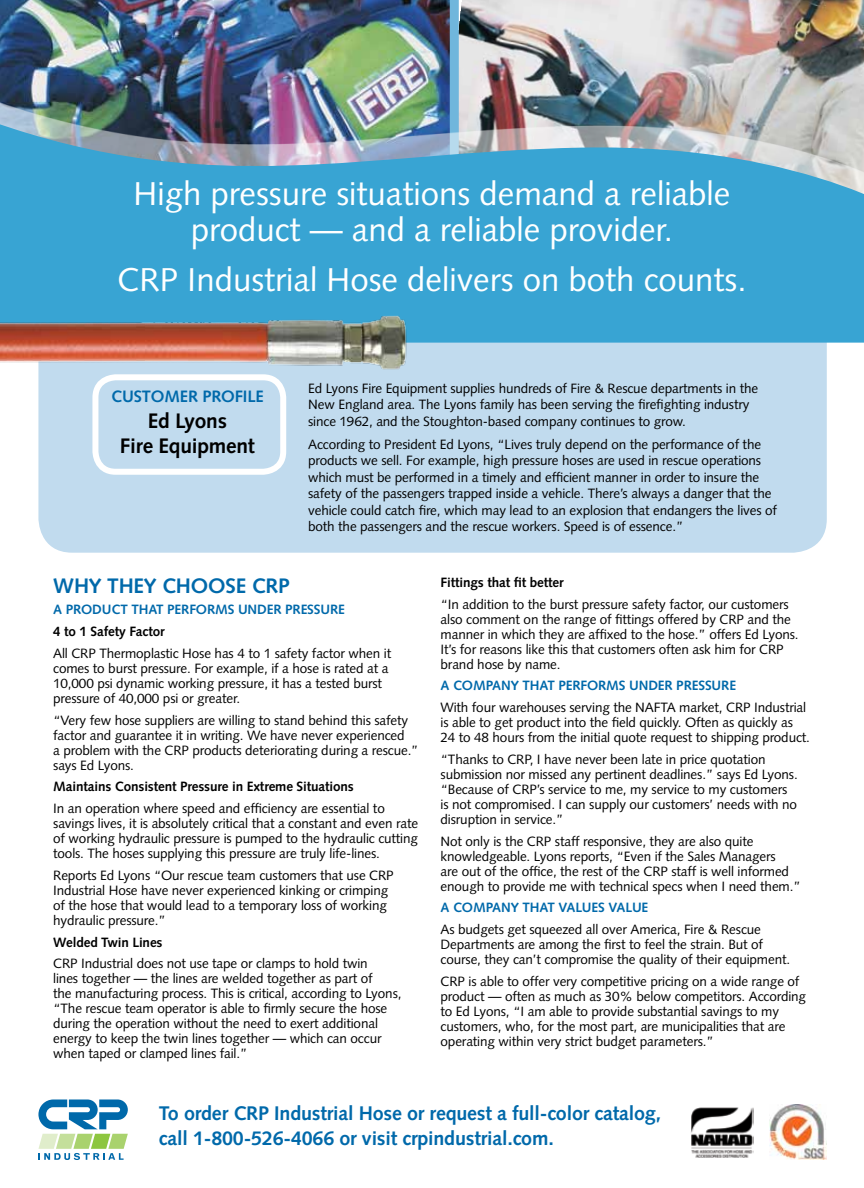
<style>
.page{position:relative;width:864px;height:1188px;background:#fff}
.page>*{position:absolute;margin:0;border:0;box-sizing:border-box;transform-origin:0 0}
.t1{font:33px/36px "Syntax LT Std";color:#fff;text-align:center}
.t2{font:700 21px/25.5px "Syntax LT Std";letter-spacing:-.01em;color:#000;text-align:center}
.t3{font:700 21px "Syntax LT Std";letter-spacing:-.01em;color:#0069aa}
.t4{font:700 19.8px/25.3px "Syntax LT Std";letter-spacing:-.01em;color:#0069aa}
.t5{font:700 16.5px "Syntax LT Std";letter-spacing:-.01em;color:#0069aa}
.t6{font:13.5px/15px "Syntax LT Std";letter-spacing:-.01em;color:#000}
.t7{font:700 13.5px "Syntax LT Std";letter-spacing:-.01em;color:#000}
.t8{font:700 13.5px "Syntax LT Std";letter-spacing:-.01em;color:#0069aa}
</style>
<div class="page">
<div style="left:38px;top:264px;width:789px;height:289px;background:#c1dbee;border-radius:34px"></div>
<img style="left:0;top:0;width:450px;height:99px">
<img style="left:459px;top:0;width:405px;height:99px">
<div style="left:450px;top:0;width:9px;height:205px;background:#70b6dc"></div>
<div style="left:0;top:99px;width:864px;height:222px;background:#fff;opacity:.5"></div>
<svg style="left:0;top:121px;width:864px;height:222px;background:#4ba4cc"></svg>
<img style="left:0;top:305px;width:429px;height:76px">
<div style="left:92px;top:374px;width:194px;height:101px;border:6px solid #fff;border-radius:20px"></div>
<svg style="left:38px;top:1100px;width:90px;height:60px"></svg>
<img style="left:691px;top:1107px;width:63px;height:51px">
<img style="left:769px;top:1104px;width:58px;height:55px">
<h1 class="t1" style="left:134px;top:176px;width:598px">High pressure situations demand a reliable product — and a reliable provider.</h1>
<h1 class="t1" style="left:117px;top:261px;width:631px">CRP Industrial Hose delivers on both counts.</h1>
<p class="t5" style="left:111px;top:387px;width:154px">CUSTOMER PROFILE</p>
<h2 class="t2" style="left:120px;top:408px;width:136px">Ed Lyons<br>Fire Equipment</h2>
<p class="t6" style="left:308px;top:380px;width:451px;line-height:16.5px">Ed Lyons Fire Equipment supplies hundreds of Fire &amp; Rescue departments in the<br>New England area. The Lyons family has been serving the firefighting industry since 1962, and the Stoughton-based company continues to grow.</p>
<p class="t6" style="left:308px;top:436px;width:470px;line-height:16.5px">According to President Ed Lyons, “Lives truly depend on the performance of the products we sell. For example, high pressure hoses are used in rescue operations which must be performed in a timely and efficient manner in order to insure the safety of the passengers trapped inside a vehicle. There’s always a danger that the vehicle could catch fire, which may lead to an explosion that endangers the lives of both the passengers and the rescue workers. Speed is of essence.”</p>
<h2 class="t3" style="left:53px;top:573px;width:238px">WHY THEY CHOOSE CRP</h2>
<p class="t8" style="left:53px;top:602px;width:293px">A PRODUCT THAT PERFORMS UNDER PRESSURE</p>
<p class="t7" style="left:53px;top:624px;width:113px">4 to 1 Safety Factor</p>
<p class="t6" style="left:53px;top:646px;width:339px">All CRP Thermoplastic Hose has 4 to 1 safety factor when it comes to burst pressure. For example, if a hose is rated at a 10,000 psi dynamic working pressure, it has a tested burst pressure of 40,000 psi or greater.</p>
<p class="t6" style="left:53px;top:712px;width:367px">“Very few hose suppliers are willing to stand behind this safety factor and guarantee it in writing. We have never experienced<br>a problem with the CRP products deteriorating during a rescue.” says Ed Lyons.</p>
<p class="t7" style="left:53px;top:779px;width:302px">Maintains Consistent Pressure in Extreme Situations</p>
<p class="t6" style="left:53px;top:801px;width:366px">In an operation where speed and efficiency are essential to savings lives, it is absolutely critical that a constant and even rate of working hydraulic pressure is pumped to the hydraulic cutting tools. The hoses supplying this pressure are truly life-lines.</p>
<p class="t6" style="left:53px;top:868px;width:342px">Reports Ed Lyons “Our rescue team customers that use CRP Industrial Hose have never experienced kinking or crimping of the hose that would lead to a temporary loss of working hydraulic pressure.”</p>
<p class="t7" style="left:53px;top:934px;width:111px">Welded Twin Lines</p>
<p class="t6" style="left:53px;top:956px;width:350px">CRP Industrial does not use tape or clamps to hold twin<br>lines together — the lines are welded together as part of<br>the manufacturing process. This is critical, according to Lyons, “The rescue team operator is able to firmly secure the hose during the operation without the need to exert additional energy to keep the twin lines together — which can occur when taped or clamped lines fail.”</p>
<p class="t7" style="left:441px;top:575px;width:125px">Fittings that fit better</p>
<p class="t6" style="left:441px;top:597px;width:360px">“In addition to the burst pressure safety factor, our customers also comment on the range of fittings offered by CRP and the manner in which they are affixed to the hose.” offers Ed Lyons.<br>It’s for reasons like this that customers often ask him for CRP brand hose by name.</p>
<p class="t8" style="left:441px;top:678px;width:297px">A COMPANY THAT PERFORMS UNDER PRESSURE</p>
<p class="t6" style="left:441px;top:700px;width:371px">With four warehouses serving the NAFTA market, CRP Industrial is able to get product into the field quickly. Often as quickly as<br>24 to 48 hours from the initial quote request to shipping product.</p>
<p class="t6" style="left:441px;top:752px;width:359px">“Thanks to CRP, I have never been late in price quotation submission nor missed any pertinent deadlines.” says Ed Lyons. “Because of CRP’s service to me, my service to my customers is not compromised. I can supply our customers’ needs with no disruption in service.”</p>
<p class="t6" style="left:441px;top:834px;width:362px">Not only is the CRP staff responsive, they are also quite knowledgeable. Lyons reports, “Even if the Sales Managers<br>are out of the office, the rest of the CRP staff is well informed enough to provide me with technical specs when I need them.”</p>
<p class="t8" style="left:441px;top:900px;width:209px">A COMPANY THAT VALUES VALUE</p>
<p class="t6" style="left:441px;top:922px;width:351px">As budgets get squeezed all over America, Fire &amp; Rescue<br>Departments are among the first to feel the strain. But of course, they can’t compromise the quality of their equipment.</p>
<p class="t6" style="left:441px;top:974px;width:367px">CRP is able to offer very competitive pricing on a wide range of product — often as much as 30% below competitors. According to Ed Lyons, “I am able to provide substantial savings to my customers, who, for the most part, are municipalities that are operating within very strict budget parameters.”</p>
<h3 class="t4" style="left:159px;top:1101px;width:504px">To order CRP Industrial Hose or request a full-color catalog, call 1-800-526-4066 or visit crpindustrial.com.</h3>
</div>
